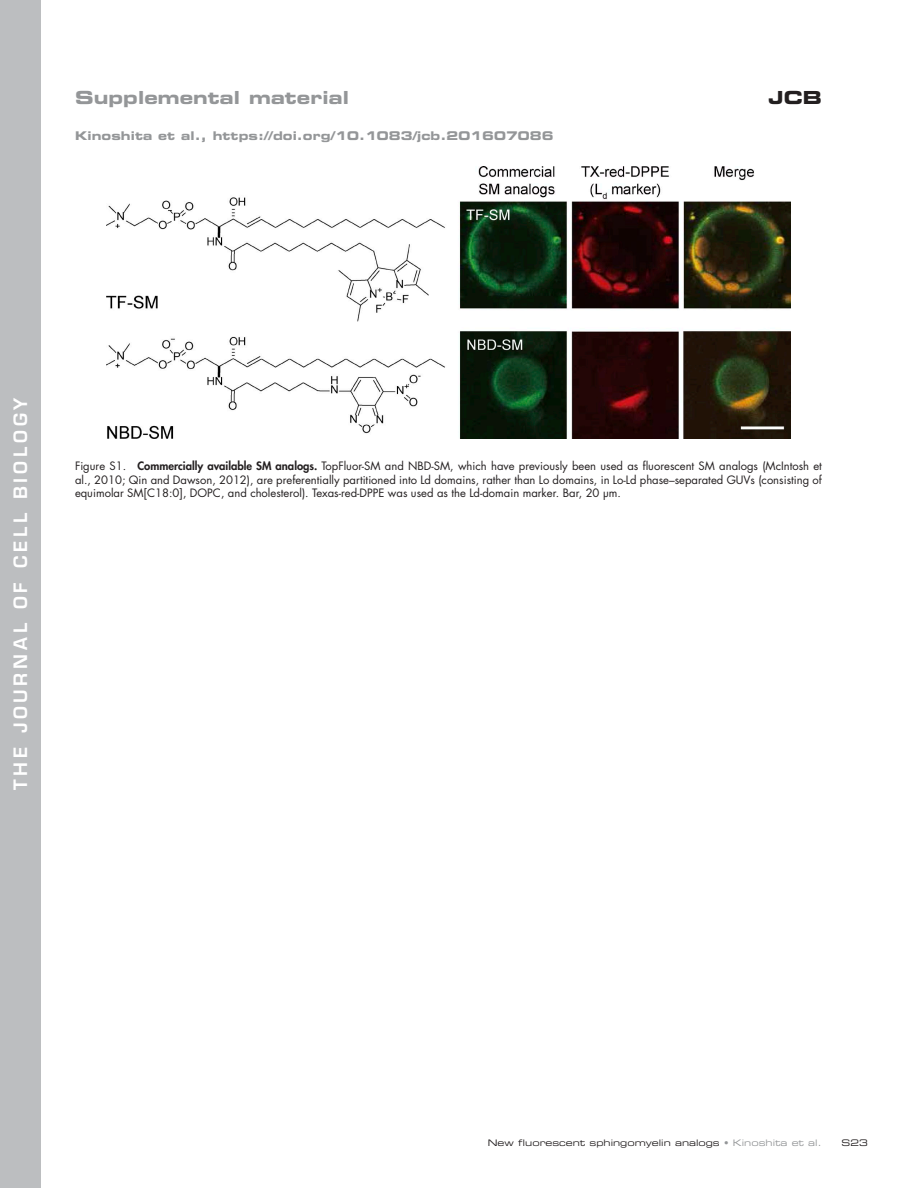
<style>
.page{position:relative;width:918px;height:1188px;background:#fff}
.page>*{position:absolute;margin:0;border:0;box-sizing:border-box;transform-origin:0 0}
.t1{font:600 18px "Eurostile LT Std";letter-spacing:.205em;color:#fff}
.t2{font:18px "Eurostile LT Std Bold Ex 2";letter-spacing:.005em;color:#949698}
.t3{font:18px "Eurostile LT Std Bold Ex 2";color:#231f20}
.t4{font:12px "Eurostile LT Std Bold Ex 2";letter-spacing:.005em;color:#949698}
.t5{font:11.25px/13.5px "Futura Std";color:#231f20;text-align:justify}
.t6{font:9px "Eurostile LT Std Ex 2";color:#231f20}
.s1{font-weight:800}
.s2{color:#949698}
</style>
<div class="page">
<div style="left:0;top:0;width:40px;height:1188px;background:#bcbec0"></div>
<img style="left:107px;top:166px;width:683px;height:273px">
<h1 class="t2" style="left:75px;top:85px;width:275px">Supplemental material</h1>
<p class="t4" style="left:75px;top:127px;width:480px">Kinoshita et al., https://doi.org/10.1083/jcb.201607086</p>
<h1 class="t3" style="left:769px;top:84px;width:55px">JCB</h1>
<h1 class="t1" style="left:9px;top:790px;width:395px;rotate:-90deg">THE JOURNAL OF CELL BIOLOGY</h1>
<p class="t5" style="left:75px;top:460px;width:749px">Figure S1. <span class="s1">Commercially available SM analogs.</span> TopFluor-SM and NBD-SM, which have previously been used as fluorescent SM analogs (McIntosh et al., 2010; Qin and Dawson, 2012), are preferentially partitioned into Ld domains, rather than Lo domains, in Lo-Ld phase–separated GUVs (consisting of equimolar SM[C18:0], DOPC, and cholesterol). Texas-red-DPPE was used as the Ld-domain marker. Bar, 20 µm.</p>
<p class="t6" style="left:488px;top:1136px;width:336px">New fluorescent sphingomyelin analogs <span class="s2">• Kinoshita et al.</span></p>
<p class="t6" style="left:842px;top:1136px;width:28px">S23</p>
</div>
